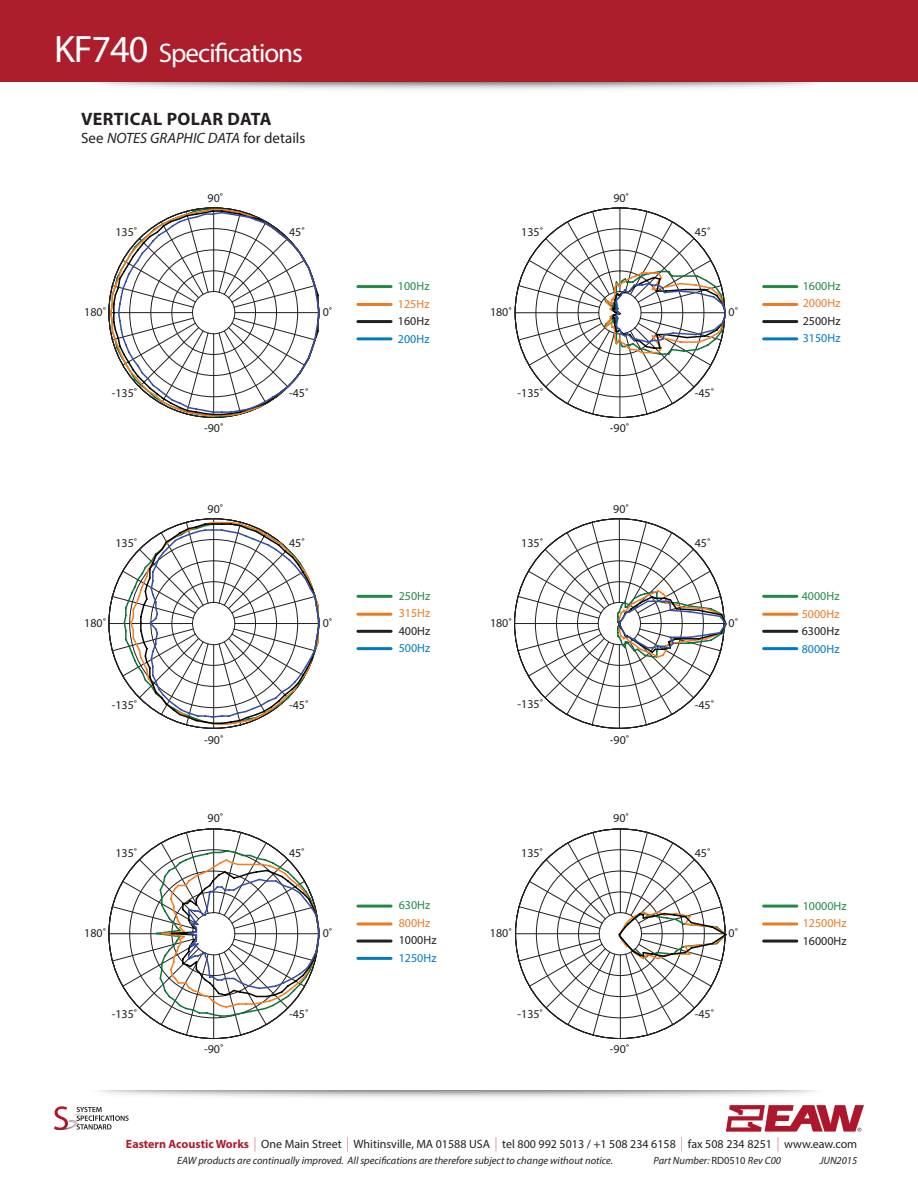
<style>
.page{position:relative;width:918px;height:1188px;background:#fff}
.page>*{position:absolute;margin:0;border:0;box-sizing:border-box;transform-origin:0 0}
.t1{font:27px "Myriad Pro";letter-spacing:-.035em;color:#fff}
.sub_1{font:700 18px "Myriad Pro";letter-spacing:.02em;color:#231f20}
.sub_1-2{font:italic 15px "Myriad Pro";color:#231f20}
.t2{font:12px/17.5px "Myriad Pro";color:#231f20}
.t3{font:12px/17.5px "Myriad Pro";color:#238946;text-align:justify}
.t4{font:italic 10.5px "Myriad Pro";color:#231f20}
.s1{font-size:38.25px}
.s2{font-style:normal}
.s3{color:#eb7b23}
.s4{color:#231f20}
.s5{color:#007bc2}
.s6{color:#238946}
.s7{font-weight:700;color:#ad1e2c}
.s8{font-weight:300;font-size:14.4px;color:#ad1e2c}
</style>
<div class="page">
<div style="left:0;top:0;width:918px;height:82px;background:#ad1e2c"></div>
<svg style="left:726px;top:1105px;width:138px;height:27px"></svg>
<svg style="left:54px;top:1106px;width:75px;height:24px"></svg>
<hr style="left:213px;top:519px;width:1px;height:84px;background:#231f20">
<hr style="left:213px;top:645px;width:1px;height:83px;background:#231f20">
<hr style="left:109px;top:623px;width:84px;height:1px;background:#231f20">
<hr style="left:213px;top:829px;width:1px;height:84px;background:#231f20">
<hr style="left:213px;top:955px;width:1px;height:84px;background:#231f20">
<hr style="left:109px;top:933px;width:84px;height:1px;background:#231f20">
<hr style="left:620px;top:829px;width:1px;height:84px;background:#231f20">
<hr style="left:620px;top:955px;width:1px;height:84px;background:#231f20">
<hr style="left:516px;top:933px;width:83px;height:1px;background:#231f20">
<hr style="left:619px;top:519px;width:1px;height:84px;background:#231f20">
<hr style="left:619px;top:645px;width:1px;height:83px;background:#231f20">
<hr style="left:515px;top:623px;width:83px;height:1px;background:#231f20">
<hr style="left:620px;top:208px;width:1px;height:84px;background:#231f20">
<hr style="left:620px;top:334px;width:1px;height:84px;background:#231f20">
<hr style="left:515px;top:312px;width:84px;height:1px;background:#231f20">
<hr style="left:358px;top:320px;width:33px;height:3px;background:#231f20">
<hr style="left:358px;top:303px;width:33px;height:3px;background:#eb7b23">
<hr style="left:358px;top:285px;width:33px;height:3px;background:#238946">
<hr style="left:358px;top:337px;width:33px;height:3px;background:#007bc2">
<hr style="left:764px;top:320px;width:33px;height:3px;background:#231f20">
<hr style="left:764px;top:303px;width:33px;height:3px;background:#eb7b23">
<hr style="left:764px;top:285px;width:33px;height:3px;background:#238946">
<hr style="left:764px;top:337px;width:33px;height:3px;background:#007bc2">
<hr style="left:358px;top:630px;width:33px;height:3px;background:#231f20">
<hr style="left:358px;top:613px;width:33px;height:3px;background:#eb7b23">
<hr style="left:358px;top:595px;width:33px;height:3px;background:#238946">
<hr style="left:358px;top:647px;width:33px;height:3px;background:#007bc2">
<hr style="left:764px;top:630px;width:33px;height:3px;background:#231f20">
<hr style="left:764px;top:613px;width:33px;height:3px;background:#eb7b23">
<hr style="left:764px;top:595px;width:33px;height:3px;background:#238946">
<hr style="left:764px;top:647px;width:33px;height:3px;background:#007bc2">
<hr style="left:358px;top:940px;width:33px;height:3px;background:#231f20">
<hr style="left:358px;top:922px;width:33px;height:3px;background:#eb7b23">
<hr style="left:358px;top:905px;width:33px;height:3px;background:#238946">
<hr style="left:358px;top:957px;width:33px;height:3px;background:#007bc2">
<hr style="left:764px;top:940px;width:33px;height:3px;background:#231f20">
<hr style="left:764px;top:922px;width:33px;height:3px;background:#eb7b23">
<hr style="left:764px;top:905px;width:33px;height:3px;background:#238946">
<svg style="left:109px;top:208px;width:125px;height:210px"></svg>
<svg style="left:112px;top:209px;width:207px;height:207px"></svg>
<svg style="left:112px;top:521px;width:207px;height:205px"></svg>
<svg style="left:112px;top:832px;width:207px;height:204px"></svg>
<svg style="left:518px;top:522px;width:209px;height:203px"></svg>
<svg style="left:518px;top:832px;width:209px;height:204px"></svg>
<svg style="left:518px;top:211px;width:208px;height:204px"></svg>
<h1 class="t1" style="left:54px;top:37px;width:250px"><span class="s1">KF740</span> Specifications</h1>
<p class="sub_1" style="left:81px;top:108px;width:192px">VERTICAL POLAR DATA</p>
<p class="sub_1-2" style="left:81px;top:129px;width:226px"><span class="s2">See</span> NOTES GRAPHIC DATA <span class="s2">for details</span></p>
<p class="t2" style="left:208px;top:189px;width:17px">90˚</p>
<p class="t2" style="left:613px;top:189px;width:17px">90˚</p>
<p class="t2" style="left:115px;top:223px;width:24px">135˚</p>
<p class="t2" style="left:289px;top:223px;width:17px">45˚</p>
<p class="t2" style="left:521px;top:223px;width:24px">135˚</p>
<p class="t2" style="left:695px;top:223px;width:17px">45˚</p>
<p class="t2" style="left:84px;top:303px;width:24px">180˚</p>
<p class="t2" style="left:323px;top:303px;width:11px">0˚</p>
<p class="t3" style="left:398px;top:277px;width:33px">100Hz <span class="s3">125Hz </span><span class="s4">160Hz </span><span class="s5">200Hz</span></p>
<p class="t2" style="left:490px;top:303px;width:24px">180˚</p>
<p class="t2" style="left:729px;top:303px;width:11px">0˚</p>
<p class="t3" style="left:803px;top:277px;width:39px">1600Hz <span class="s3">2000Hz </span><span class="s4">2500Hz </span><span class="s5">3150Hz</span></p>
<p class="t2" style="left:112px;top:384px;width:27px">-135˚</p>
<p class="t2" style="left:289px;top:384px;width:21px">-45˚</p>
<p class="t2" style="left:518px;top:384px;width:27px">-135˚</p>
<p class="t2" style="left:695px;top:384px;width:21px">-45˚</p>
<p class="t2" style="left:204px;top:419px;width:21px">-90˚</p>
<p class="t2" style="left:610px;top:419px;width:21px">-90˚</p>
<p class="t2" style="left:208px;top:500px;width:17px">90˚</p>
<p class="t2" style="left:613px;top:500px;width:17px">90˚</p>
<p class="t2" style="left:115px;top:534px;width:24px">135˚</p>
<p class="t2" style="left:289px;top:534px;width:17px">45˚</p>
<p class="t2" style="left:521px;top:534px;width:24px">135˚</p>
<p class="t2" style="left:695px;top:534px;width:17px">45˚</p>
<p class="t2" style="left:84px;top:614px;width:24px">180˚</p>
<p class="t2" style="left:323px;top:614px;width:11px">0˚</p>
<p class="t3" style="left:399px;top:587px;width:33px">250Hz <span class="s3">315Hz </span><span class="s4">400Hz </span><span class="s5">500Hz</span></p>
<p class="t2" style="left:490px;top:614px;width:24px">180˚</p>
<p class="t2" style="left:729px;top:614px;width:11px">0˚</p>
<p class="t3" style="left:802px;top:587px;width:39px">4000Hz <span class="s3">5000Hz </span><span class="s4">6300Hz </span><span class="s5">8000Hz</span></p>
<p class="t2" style="left:112px;top:696px;width:27px">-135˚</p>
<p class="t2" style="left:289px;top:696px;width:21px">-45˚</p>
<p class="t2" style="left:518px;top:696px;width:27px">-135˚</p>
<p class="t2" style="left:695px;top:696px;width:21px">-45˚</p>
<p class="t2" style="left:204px;top:731px;width:21px">-90˚</p>
<p class="t2" style="left:610px;top:731px;width:21px">-90˚</p>
<p class="t2" style="left:208px;top:810px;width:17px">90˚</p>
<p class="t2" style="left:613px;top:809px;width:17px">90˚</p>
<p class="t2" style="left:115px;top:844px;width:24px">135˚</p>
<p class="t2" style="left:289px;top:844px;width:17px">45˚</p>
<p class="t2" style="left:521px;top:844px;width:24px">135˚</p>
<p class="t2" style="left:695px;top:844px;width:17px">45˚</p>
<p class="t2" style="left:84px;top:924px;width:24px">180˚</p>
<p class="t2" style="left:323px;top:924px;width:11px">0˚</p>
<p class="t2" style="left:399px;top:896px;width:39px"><span class="s6">630Hz<br></span><span class="s3">800Hz<br></span>1000Hz<br><span class="s5">1250Hz</span></p>
<p class="t2" style="left:490px;top:924px;width:24px">180˚</p>
<p class="t2" style="left:729px;top:924px;width:11px">0˚</p>
<p class="t3" style="left:803px;top:897px;width:45px">10000Hz <span class="s3">12500Hz </span><span class="s4">16000Hz</span></p>
<p class="t2" style="left:112px;top:1005px;width:27px">-135˚</p>
<p class="t2" style="left:289px;top:1005px;width:21px">-45˚</p>
<p class="t2" style="left:518px;top:1005px;width:27px">-135˚</p>
<p class="t2" style="left:695px;top:1005px;width:21px">-45˚</p>
<p class="t2" style="left:204px;top:1040px;width:21px">-90˚</p>
<p class="t2" style="left:610px;top:1040px;width:21px">-90˚</p>
<p class="t2" style="left:126px;top:1135px;width:733px"><span class="s7">Eastern Acoustic Works</span> <span class="s8">|</span> One Main Street <span class="s8">|</span> Whitinsville, MA 01588 USA <span class="s8">|</span> tel 800 992 5013 / +1 508 234 6158 <span class="s8">|</span> fax 508 234 8251 <span class="s8">|</span> www.eaw.com</p>
<p class="t4" style="left:177px;top:1154px;width:437px">EAW products are continually improved. All specifications are therefore subject to change without notice.</p>
<p class="t4" style="left:654px;top:1154px;width:129px">Part Number: <span class="s2">RD0510</span> Rev C00</p>
<p class="t4" style="left:820px;top:1154px;width:39px">JUN2015</p>
</div>
